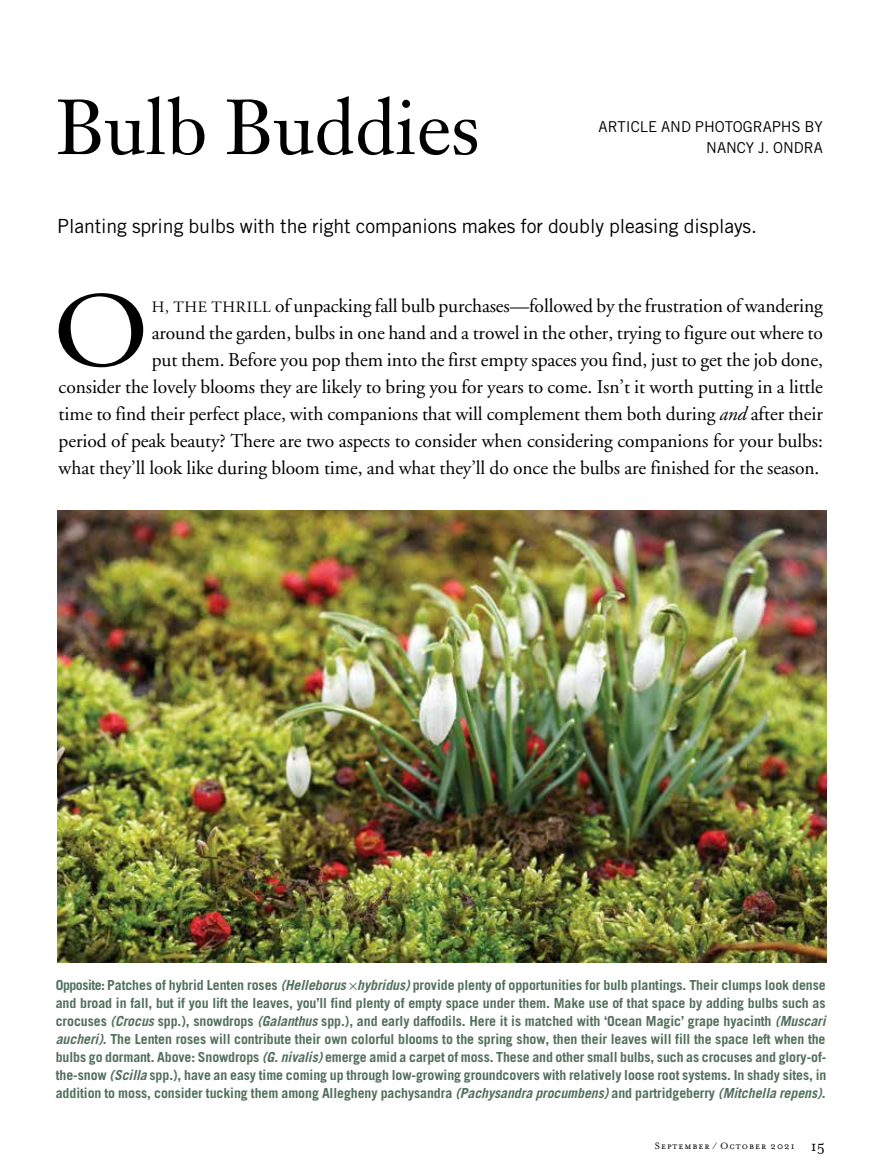
<style>
.page{position:relative;width:891px;height:1175px;background:#fff}
.page>*{position:absolute;margin:0;border:0;box-sizing:border-box;transform-origin:0 0}
.t1{font:107.1px "Adobe Garamond Regular Os F";color:#000;scale:1.12 1}
.t2{font:76.5px "Janson Text";letter-spacing:-.005em;color:#000}
.t3{font:19.5px/27px "Adobe Garamond Regular Os F";letter-spacing:-.005em;color:#000;text-align:right}
.t4{font:19.5px "Trade Gothic";letter-spacing:-.005em;color:#000}
.t5{font:15px/21px "Trade Gothic";letter-spacing:-.005em;color:#000;text-align:right}
.t6{font:700 13.8px/18px "Trade Gothic";letter-spacing:-.005em;color:#516f5b;text-align:justify}
.t7{font:10.5px "Mrs Eaves Small Caps";letter-spacing:.095em;color:#000}
.s1{font-size:15.75px}
.s2{font-family:"Adobe Garamond Italic Os F"}
.s3{font-style:italic}
.s4{font-family:"Mrs Eaves Roman"}
.s5{font-family:"Mrs Eaves Roman";font-size:16.5px}
</style>
<div class="page">
<img style="left:58px;top:510px;width:768px;height:452px">
<h2 class="t2" style="left:55px;top:79px;width:426px">Bulb Buddies</h2>
<p class="t5" style="left:599px;top:116px;width:226px">ARTICLE AND PHOTOGRAPHS BY<br>NANCY J. ONDRA</p>
<h3 class="t4" style="left:57px;top:214px;width:701px">Planting spring bulbs with the right companions makes for doubly pleasing displays.</h3>
<h1 class="t1" style="left:53px;top:274px;width:87px">O</h1>
<p class="t3" style="left:59px;top:292px;width:766px"><span class="s1">H, THE THRILL</span> of unpacking fall bulb purchases—followed by the frustration of wandering<br>around the garden, bulbs in one hand and a trowel in the other, trying to figure out where to<br>put them. Before you pop them into the first empty spaces you find, just to get the job done,<br>consider the lovely blooms they are likely to bring you for years to come. Isn’t it worth putting in a little time to find their perfect place, with companions that will complement them both during <span class="s2">and</span> after their period of peak beauty? There are two aspects to consider when considering companions for your bulbs: what they’ll look like during bloom time, and what they’ll do once the bulbs are finished for the season.</p>
<p class="t6" style="left:56px;top:976px;width:772px">Opposite: Patches of hybrid Lenten roses <span class="s3">(Helleborus hybridus)</span> provide plenty of opportunities for bulb plantings. Their clumps look dense and broad in fall, but if you lift the leaves, you’ll find plenty of empty space under them. Make use of that space by adding bulbs such as crocuses <span class="s3">(Crocus</span> spp.), snowdrops <span class="s3">(Galanthus</span> spp.), and early daffodils. Here it is matched with ‘Ocean Magic’ grape hyacinth <span class="s3">(Muscari aucheri)</span>. The Lenten roses will contribute their own colorful blooms to the spring show, then their leaves will fill the space left when the bulbs go dormant. Above: Snowdrops <span class="s3">(G. nivalis)</span> emerge amid a carpet of moss. These and other small bulbs, such as crocuses and glory-of&shy;the-snow <span class="s3">(Scilla</span> spp.), have an easy time coming up through low-growing groundcovers with relatively loose root systems. In shady sites, in addition to moss, consider tucking them among Allegheny pachysandra <span class="s3">(Pachysandra procumbens)</span> and partridgeberry <span class="s3">(Mitchella repens)</span>.</p>
<p class="t7" style="left:655px;top:1140px;width:172px">September / October <span class="s4">2021</span> <span class="s5">15</span></p>
</div>
